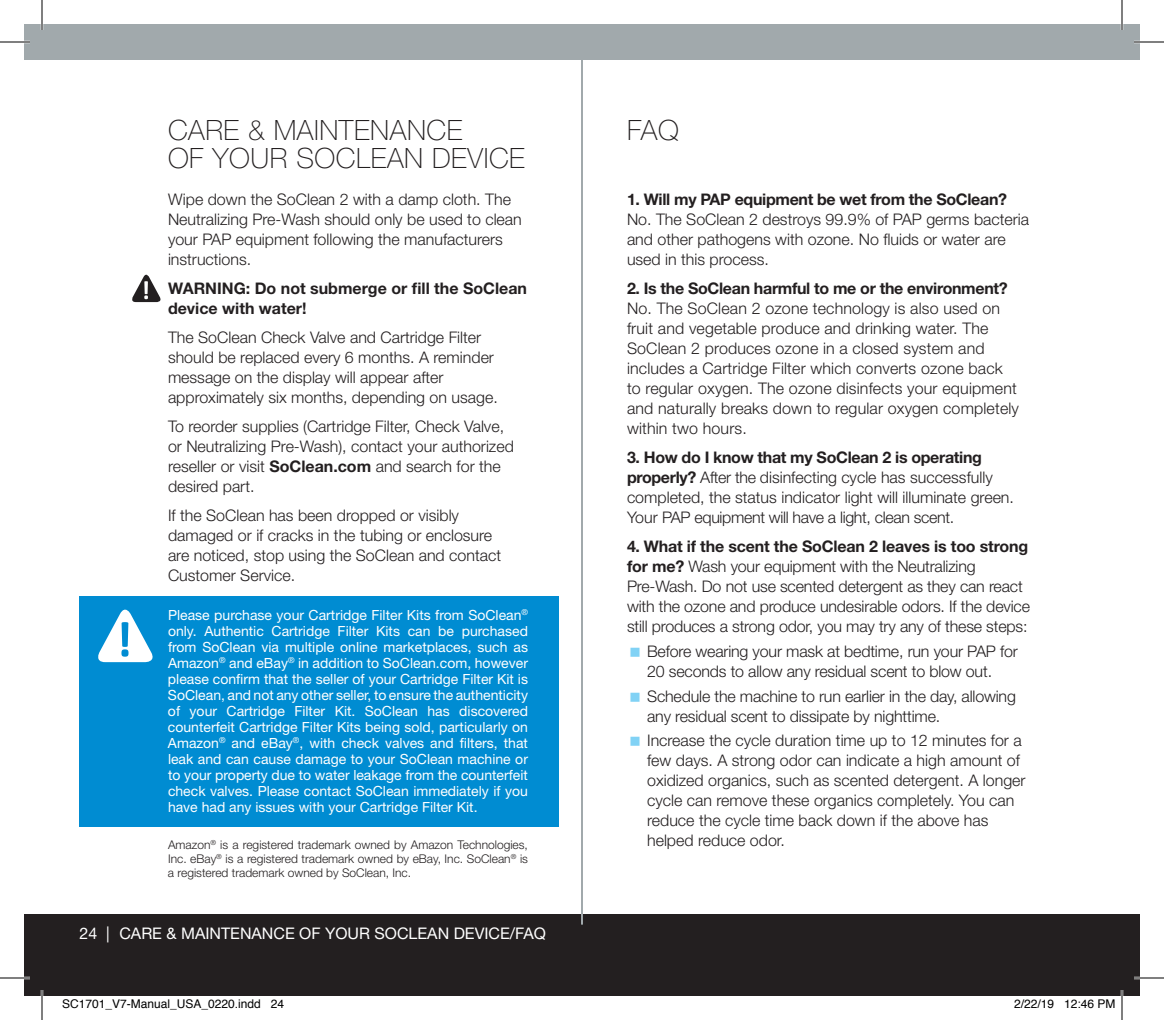
<style>
.page{position:relative;width:1164px;height:1020px;background:#fff}
.page>*{position:absolute;margin:0;border:0;box-sizing:border-box;transform-origin:0 0}
.t1{font:100 28px/28px "Helvetica Neue LT Std";letter-spacing:.02em;color:#231f20}
.t2{font:300 16px/20px "Helvetica Neue LT Std";color:#231f20}
.t3{font:700 16px "Helvetica Neue LT Std";letter-spacing:-.02em;color:#231f20}
.t4{font:700 16px/20px "Helvetica Neue LT Std";color:#231f20}
.t5{font:16px "Helvetica Neue LT Std";color:#fff}
.t6{font:14px/16px "Helvetica Neue LT Std";color:#fff;text-align:justify}
.t7{font:300 12px/14px "Helvetica Neue LT Std";color:#231f20;text-align:justify}
.t8{font:12px "Helvetica";color:#000}
.s1{font-weight:700}
</style>
<div class="page">
<div style="left:24px;top:915px;width:1116px;height:81px;background:#231f20"></div>
<div style="left:24px;top:24px;width:1116px;height:35px;background:#a1a9ac"></div>
<div style="left:79px;top:596px;width:480px;height:231px;background:#008cd2"></div>
<svg style="left:98px;top:609px;width:55px;height:53px"></svg>
<hr style="left:581px;top:38px;width:2px;height:887px;background:#a1a9ac">
<svg style="left:132px;top:274px;width:29px;height:28px"></svg>
<hr style="left:0;top:41px;width:30px;height:2px;background:#fff">
<hr style="left:1134px;top:41px;width:30px;height:2px;background:#fff">
<hr style="left:0;top:977px;width:30px;height:2px;background:#fff">
<hr style="left:1134px;top:977px;width:30px;height:2px;background:#fff">
<hr style="left:41px;top:0;width:2px;height:30px;background:#fff">
<hr style="left:41px;top:990px;width:2px;height:30px;background:#fff">
<hr style="left:1121px;top:0;width:2px;height:30px;background:#fff">
<hr style="left:1121px;top:990px;width:2px;height:30px;background:#fff">
<hr style="left:0;top:42px;width:30px;height:1px;background:#000">
<hr style="left:1134px;top:42px;width:30px;height:1px;background:#000">
<hr style="left:0;top:978px;width:30px;height:1px;background:#000">
<hr style="left:1134px;top:978px;width:30px;height:1px;background:#000">
<hr style="left:42px;top:0;width:1px;height:30px;background:#000">
<hr style="left:42px;top:990px;width:1px;height:30px;background:#000">
<hr style="left:1122px;top:0;width:1px;height:30px;background:#000">
<hr style="left:1122px;top:990px;width:1px;height:30px;background:#000">
<h1 class="t1" style="left:168px;top:116px;width:358px">CARE &amp; MAINTENANCE<br>OF YOUR SOCLEAN DEVICE</h1>
<p class="t2" style="left:168px;top:189px;width:355px">Wipe down the SoClean 2 with a damp cloth. The Neutralizing Pre-Wash should only be used to clean your PAP equipment following the manufacturers instructions.</p>
<p class="t4" style="left:168px;top:278px;width:361px">WARNING: Do not submerge or fill the SoClean device with water!</p>
<p class="t2" style="left:168px;top:327px;width:331px">The SoClean Check Valve and Cartridge Filter should be replaced every 6 months. A reminder message on the display will appear after approximately six months, depending on usage.</p>
<p class="t2" style="left:168px;top:416px;width:347px">To reorder supplies (Cartridge Filter, Check Valve, or Neutralizing Pre-Wash), contact your authorized reseller or visit <span class="s1">SoClean.com</span> and search for the desired part.</p>
<p class="t2" style="left:168px;top:505px;width:335px">If the SoClean has been dropped or visibly damaged or if cracks in the tubing or enclosure are noticed, stop using the SoClean and contact Customer Service.</p>
<p class="t6" style="left:168px;top:606px;width:362px">Please purchase your Cartridge Filter Kits from SoClean<sup>® </sup>only. Authentic Cartridge Filter Kits can be purchased from SoClean via multiple online marketplaces, such as Amazon<sup>®</sup> and eBay<sup>®</sup> in addition to SoClean.com, however please confirm that the seller of your Cartridge Filter Kit is SoClean, and not any other seller, to ensure the authenticity of your Cartridge Filter Kit. SoClean has discovered counterfeit Cartridge Filter Kits being sold, particularly on Amazon<sup>®</sup> and eBay<sup>®</sup>, with check valves and filters, that leak and can cause damage to your SoClean machine or to your property due to water leakage from the counterfeit check valves. Please contact SoClean immediately if you have had any issues with your Cartridge Filter Kit.</p>
<p class="t7" style="left:168px;top:838px;width:362px">Amazon<sup>®</sup> is a registered trademark owned by Amazon Technologies, Inc. eBay<sup>®</sup> is a registered trademark owned by eBay, Inc. SoClean<sup>®</sup> is a registered trademark owned by SoClean, Inc.</p>
<p class="t5" style="left:79px;top:924px;width:468px">24 | CARE &amp; MAINTENANCE OF YOUR SOCLEAN DEVICE/FAQ</p>
<h1 class="t1" style="left:627px;top:116px;width:53px">FAQ</h1>
<p class="t3" style="left:627px;top:190px;width:382px">1. Will my PAP equipment be wet from the SoClean?</p>
<p class="t2" style="left:627px;top:209px;width:404px">No. The SoClean 2 destroys 99.9% of PAP germs bacteria and other pathogens with ozone. No fluids or water are used in this process.</p>
<p class="t3" style="left:627px;top:279px;width:382px">2. Is the SoClean harmful to me or the environment?</p>
<p class="t2" style="left:627px;top:298px;width:394px">No. The SoClean 2 ozone technology is also used on fruit and vegetable produce and drinking water. The SoClean 2 produces ozone in a closed system and includes a Cartridge Filter which converts ozone back to regular oxygen. The ozone disinfects your equipment and naturally breaks down to regular oxygen completely within two hours.</p>
<p class="t2" style="left:627px;top:447px;width:389px"><span class="s1">3. How do I know that my SoClean 2 is operating properly?</span> After the disinfecting cycle has successfully completed, the status indicator light will illuminate green.<br>Your PAP equipment will have a light, clean scent.</p>
<p class="t2" style="left:627px;top:536px;width:404px"><span class="s1">4. What if the scent the SoClean 2 leaves is too strong for me?</span> Wash your equipment with the Neutralizing Pre-Wash. Do not use scented detergent as they can react with the ozone and produce undesirable odors. If the device still produces a strong odor, you may try any of these steps:</p>
<p class="t2" style="left:647px;top:641px;width:372px">Before wearing your mask at bedtime, run your PAP for<br>20 seconds to allow any residual scent to blow out.</p>
<p class="t2" style="left:647px;top:685px;width:370px">Schedule the machine to run earlier in the day, allowing any residual scent to dissipate by nighttime.</p>
<p class="t2" style="left:647px;top:730px;width:380px">Increase the cycle duration time up to 12 minutes for a few days. A strong odor can indicate a high amount of oxidized organics, such as scented detergent. A longer cycle can remove these organics completely. You can reduce the cycle time back down if the above has helped reduce odor.</p>
<p class="t8" style="left:62px;top:995px;width:224px">SC1701_V7-Manual_USA_0220.indd 24</p>
<p class="t8" style="left:1014px;top:995px;width:103px">2/22/19 12:46 PM</p>
</div>
